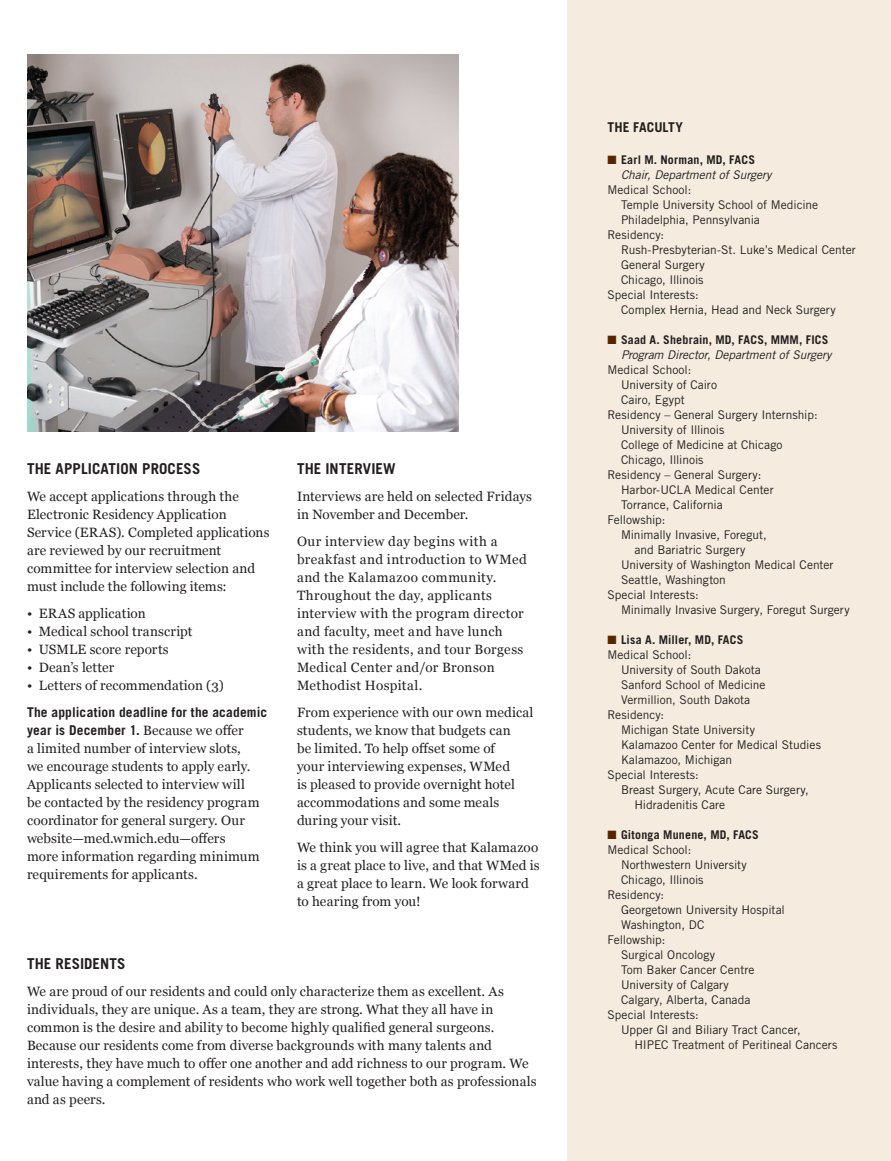
<style>
.page{position:relative;width:891px;height:1161px;background:#f5ecdf}
.page>*{position:absolute;margin:0;border:0;box-sizing:border-box;transform-origin:0 0}
.Subhead{font:700 15px "Trade Gothic LT Std";letter-spacing:.01em;color:#231f20}
.Body_Text{font:13.5px/18px "Georgia";letter-spacing:.01em;color:#231f20}
.Body_Text-2{font:13.5px/18px "Georgia";letter-spacing:.03em;color:#231f20}
.Bullet_Text{font:13.5px "Georgia";letter-spacing:.01em;color:#231f20}
.Sidebar_Head{font:700 13.5px "Trade Gothic LT Std";letter-spacing:.005em;color:#231f20}
.Sidebar_List{font:12px/15px "Trade Gothic LT Std";color:#231f20}
.Sidebar_List-2{font:700 12px "Trade Gothic LT Std";letter-spacing:.015em;color:#231f20}
.Sidebar_List-3{font:italic 12px "Trade Gothic LT Std";color:#231f20}
.s1{font-family:"Trade Gothic LT Std";font-weight:700}
.s2{color:#572500}
</style>
<div class="page">
<div style="left:0;top:0;width:567px;height:1161px;background:#fff"></div>
<img style="left:27px;top:54px;width:432px;height:378px">
<p class="Subhead" style="left:27px;top:460px;width:175px">THE APPLICATION PROCESS</p>
<p class="Body_Text" style="left:27px;top:487px;width:244px">We accept applications through the Electronic Residency Application Service (ERAS). Completed applications are reviewed by our recruitment committee for interview selection and must include the following items:</p>
<p class="Bullet_Text" style="left:27px;top:604px;width:120px">• ERAS application</p>
<p class="Bullet_Text" style="left:27px;top:622px;width:167px">• Medical school transcript</p>
<p class="Bullet_Text" style="left:27px;top:640px;width:143px">• USMLE score reports</p>
<p class="Bullet_Text" style="left:27px;top:658px;width:89px">• Dean’s letter</p>
<p class="Bullet_Text" style="left:27px;top:676px;width:198px">• Letters of recommendation (3)</p>
<p class="Body_Text" style="left:27px;top:703px;width:242px"><span class="s1">The application deadline for the academic year is December 1.</span> Because we offer<br>a limited number of interview slots,<br>we encourage students to apply early.<br>Applicants selected to interview will<br>be contacted by the residency program coordinator for general surgery. Our website—med.wmich.edu—offers<br>more information regarding minimum requirements for applicants.</p>
<p class="Subhead" style="left:297px;top:460px;width:100px">THE INTERVIEW</p>
<p class="Body_Text" style="left:297px;top:487px;width:237px">Interviews are held on selected Fridays in November and December.</p>
<p class="Body_Text-2" style="left:297px;top:532px;width:231px">Our interview day begins with a breakfast and introduction to WMed and the Kalamazoo community.<br>Throughout the day, applicants interview with the program director and faculty, meet and have lunch with the residents, and tour Borgess<br>Medical Center and/or Bronson<br>Methodist Hospital.</p>
<p class="Body_Text" style="left:297px;top:703px;width:238px">From experience with our own medical students, we know that budgets can<br>be limited. To help offset some of<br>your interviewing expenses, WMed<br>is pleased to provide overnight hotel accommodations and some meals during your visit.</p>
<p class="Body_Text" style="left:297px;top:838px;width:244px">We think you will agree that Kalamazoo is a great place to live, and that WMed is a great place to learn. We look forward to hearing from you!</p>
<p class="Subhead" style="left:27px;top:955px;width:100px">THE RESIDENTS</p>
<p class="Body_Text" style="left:27px;top:982px;width:511px">We are proud of our residents and could only characterize them as excellent. As individuals, they are unique. As a team, they are strong. What they all have in common is the desire and ability to become highly qualified general surgeons.<br>Because our residents come from diverse backgrounds with many talents and interests, they have much to offer one another and add richness to our program. We value having a complement of residents who work well together both as professionals and as peers.</p>
<p class="Sidebar_Head" style="left:608px;top:119px;width:77px">THE FACULTY</p>
<p class="Sidebar_List-2" style="left:608px;top:152px;width:149px"><span class="s2">■</span> Earl M. Norman, MD, FACS</p>
<p class="Sidebar_List-3" style="left:621px;top:167px;width:152px">Chair, Department of Surgery</p>
<p class="Sidebar_List" style="left:608px;top:182px;width:85px">Medical School:</p>
<p class="Sidebar_List" style="left:621px;top:197px;width:199px">Temple University School of Medicine</p>
<p class="Sidebar_List" style="left:621px;top:212px;width:140px">Philadelphia, Pennsylvania</p>
<p class="Sidebar_List" style="left:608px;top:227px;width:58px">Residency:</p>
<p class="Sidebar_List" style="left:621px;top:242px;width:236px">Rush-Presbyterian-St. Luke’s Medical Center</p>
<p class="Sidebar_List" style="left:621px;top:257px;width:85px">General Surgery</p>
<p class="Sidebar_List" style="left:621px;top:272px;width:84px">Chicago, Illinois</p>
<p class="Sidebar_List" style="left:608px;top:287px;width:93px">Special Interests:</p>
<p class="Sidebar_List" style="left:621px;top:302px;width:216px">Complex Hernia, Head and Neck Surgery</p>
<p class="Sidebar_List-2" style="left:608px;top:332px;width:222px"><span class="s2">■</span> Saad A. Shebrain, MD, FACS, MMM, FICS</p>
<p class="Sidebar_List-3" style="left:621px;top:347px;width:212px">Program Director, Department of Surgery</p>
<p class="Sidebar_List" style="left:608px;top:362px;width:85px">Medical School:</p>
<p class="Sidebar_List" style="left:621px;top:377px;width:98px">University of Cairo</p>
<p class="Sidebar_List" style="left:621px;top:392px;width:65px">Cairo, Egypt</p>
<p class="Sidebar_List" style="left:621px;top:407px;width:198px;text-indent:-14px">Residency – General Surgery Internship:<br>University of Illinois</p>
<p class="Sidebar_List" style="left:621px;top:437px;width:163px">College of Medicine at Chicago</p>
<p class="Sidebar_List" style="left:621px;top:452px;width:84px">Chicago, Illinois</p>
<p class="Sidebar_List" style="left:621px;top:467px;width:154px;text-indent:-14px">Residency – General Surgery:<br>Harbor-UCLA Medical Center</p>
<p class="Sidebar_List" style="left:621px;top:497px;width:103px">Torrance, California</p>
<p class="Sidebar_List" style="left:608px;top:512px;width:60px">Fellowship:</p>
<p class="Sidebar_List" style="left:634px;top:527px;width:134px;text-indent:-14px">Minimally Invasive, Foregut, and Bariatric Surgery</p>
<p class="Sidebar_List" style="left:621px;top:557px;width:214px">University of Washington Medical Center</p>
<p class="Sidebar_List" style="left:621px;top:572px;width:106px">Seattle, Washington</p>
<p class="Sidebar_List" style="left:608px;top:587px;width:93px">Special Interests:</p>
<p class="Sidebar_List" style="left:621px;top:602px;width:230px">Minimally Invasive Surgery, Foregut Surgery</p>
<p class="Sidebar_List-2" style="left:608px;top:632px;width:138px"><span class="s2">■</span> Lisa A. Miller, MD, FACS</p>
<p class="Sidebar_List" style="left:608px;top:647px;width:85px">Medical School:</p>
<p class="Sidebar_List" style="left:621px;top:662px;width:141px">University of South Dakota</p>
<p class="Sidebar_List" style="left:621px;top:677px;width:146px">Sanford School of Medicine</p>
<p class="Sidebar_List" style="left:621px;top:692px;width:131px">Vermillion, South Dakota</p>
<p class="Sidebar_List" style="left:608px;top:707px;width:58px">Residency:</p>
<p class="Sidebar_List" style="left:621px;top:722px;width:136px">Michigan State University</p>
<p class="Sidebar_List" style="left:621px;top:737px;width:202px">Kalamazoo Center for Medical Studies</p>
<p class="Sidebar_List" style="left:621px;top:752px;width:113px">Kalamazoo, Michigan</p>
<p class="Sidebar_List" style="left:608px;top:767px;width:93px">Special Interests:</p>
<p class="Sidebar_List" style="left:634px;top:782px;width:176px;text-indent:-14px">Breast Surgery, Acute Care Surgery,<br>Hidradenitis Care</p>
<p class="Sidebar_List-2" style="left:608px;top:827px;width:153px"><span class="s2">■</span> Gitonga Munene, MD, FACS</p>
<p class="Sidebar_List" style="left:608px;top:842px;width:85px">Medical School:</p>
<p class="Sidebar_List" style="left:621px;top:857px;width:127px">Northwestern University</p>
<p class="Sidebar_List" style="left:621px;top:872px;width:84px">Chicago, Illinois</p>
<p class="Sidebar_List" style="left:608px;top:887px;width:58px">Residency:</p>
<p class="Sidebar_List" style="left:621px;top:902px;width:165px">Georgetown University Hospital</p>
<p class="Sidebar_List" style="left:621px;top:917px;width:85px">Washington, DC</p>
<p class="Sidebar_List" style="left:608px;top:932px;width:60px">Fellowship:</p>
<p class="Sidebar_List" style="left:621px;top:947px;width:96px">Surgical Oncology</p>
<p class="Sidebar_List" style="left:621px;top:962px;width:135px">Tom Baker Cancer Centre</p>
<p class="Sidebar_List" style="left:621px;top:977px;width:109px">University of Calgary</p>
<p class="Sidebar_List" style="left:621px;top:992px;width:131px">Calgary, Alberta, Canada</p>
<p class="Sidebar_List" style="left:608px;top:1007px;width:93px">Special Interests:</p>
<p class="Sidebar_List" style="left:634px;top:1022px;width:204px;text-indent:-14px">Upper GI and Biliary Tract Cancer,<br>HIPEC Treatment of Peritineal Cancers</p>
</div>
